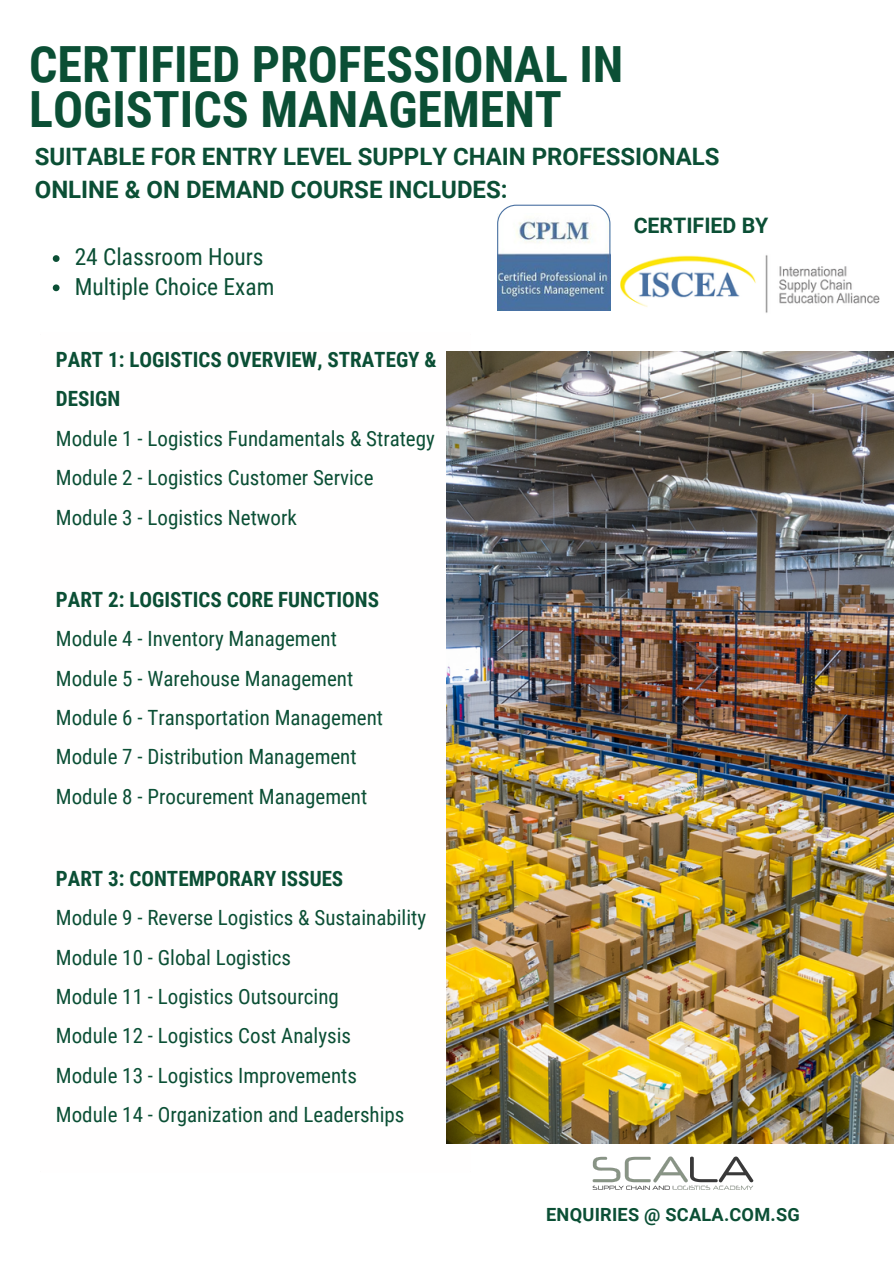
<style>
.page{position:relative;width:894px;height:1264px;background:#fff}
.page>*{position:absolute;margin:0;border:0;box-sizing:border-box;transform-origin:0 0}
.t1{font:700 49.95px/45px "Roboto Condensed";color:#0b4f35}
.t2{font:700 24px "Roboto";color:#0b4f35}
.t3{font:23.4px "Roboto Condensed";color:#0b4f35}
.t4{font:700 21.3px "Roboto";color:#0b4f35}
.t5{font:21px "Roboto Condensed";color:#0b4f35}
.t6{font:700 21px/39.3px "Roboto Condensed";color:#0b4f35}
.t7{font:700 18.15px "Roboto";letter-spacing:.015em;color:#0b4f35}
</style>
<div class="page">
<img style="left:620px;top:255px;width:258px;height:58px">
<img style="left:446px;top:352px;width:447px;height:791px">
<img style="left:567px;top:1134px;width:211px;height:56px">
<svg style="left:497px;top:205px;width:113px;height:105px"></svg>
<svg style="left:53px;top:255px;width:6px;height:7px"></svg>
<svg style="left:53px;top:284px;width:6px;height:7px"></svg>
<p class="t1" style="left:29px;top:42px;width:595px">CERTIFIED PROFESSIONAL IN<br>LOGISTICS MANAGEMENT</p>
<p class="t2" style="left:35px;top:142px;width:686px">SUITABLE FOR ENTRY LEVEL SUPPLY CHAIN PROFESSIONALS</p>
<p class="t2" style="left:35px;top:176px;width:474px">ONLINE &amp; ON DEMAND COURSE INCLUDES:</p>
<p class="t3" style="left:75px;top:243px;width:190px">24 Classroom Hours</p>
<p class="t3" style="left:75px;top:273px;width:201px">Multiple Choice Exam</p>
<h2 class="t6" style="left:56px;top:340px;width:382px">PART 1: LOGISTICS OVERVIEW, STRATEGY &amp;<br>DESIGN</h2>
<p class="t5" style="left:56px;top:426px;width:380px">Module 1 - Logistics Fundamentals &amp; Strategy</p>
<p class="t5" style="left:56px;top:466px;width:319px">Module 2 - Logistics Customer Service</p>
<p class="t5" style="left:56px;top:505px;width:242px">Module 3 - Logistics Network</p>
<h4 class="t6" style="left:56px;top:580px;width:324px">PART 2: LOGISTICS CORE FUNCTIONS</h4>
<p class="t5" style="left:56px;top:626px;width:282px">Module 4 - Inventory Management</p>
<p class="t5" style="left:56px;top:666px;width:299px">Module 5 - Warehouse Management</p>
<p class="t5" style="left:56px;top:705px;width:328px">Module 6 - Transportation Management</p>
<p class="t5" style="left:56px;top:745px;width:302px">Module 7 - Distribution Management</p>
<p class="t5" style="left:56px;top:784px;width:313px">Module 8 - Procurement Management</p>
<p class="t6" style="left:56px;top:859px;width:289px">PART 3: CONTEMPORARY ISSUES</p>
<p class="t5" style="left:56px;top:905px;width:371px">Module 9 - Reverse Logistics &amp; Sustainability</p>
<p class="t5" style="left:56px;top:945px;width:237px">Module 10 - Global Logistics</p>
<p class="t5" style="left:56px;top:984px;width:284px">Module 11 - Logistics Outsourcing</p>
<p class="t5" style="left:56px;top:1023px;width:296px">Module 12 - Logistics Cost Analysis</p>
<p class="t5" style="left:56px;top:1063px;width:302px">Module 13 - Logistics Improvements</p>
<p class="t5" style="left:56px;top:1102px;width:350px">Module 14 - Organization and Leaderships</p>
<p class="t4" style="left:633px;top:213px;width:136px">CERTIFIED BY</p>
<p class="t7" style="left:546px;top:1203px;width:255px">ENQUIRIES @ SCALA.COM.SG</p>
</div>
